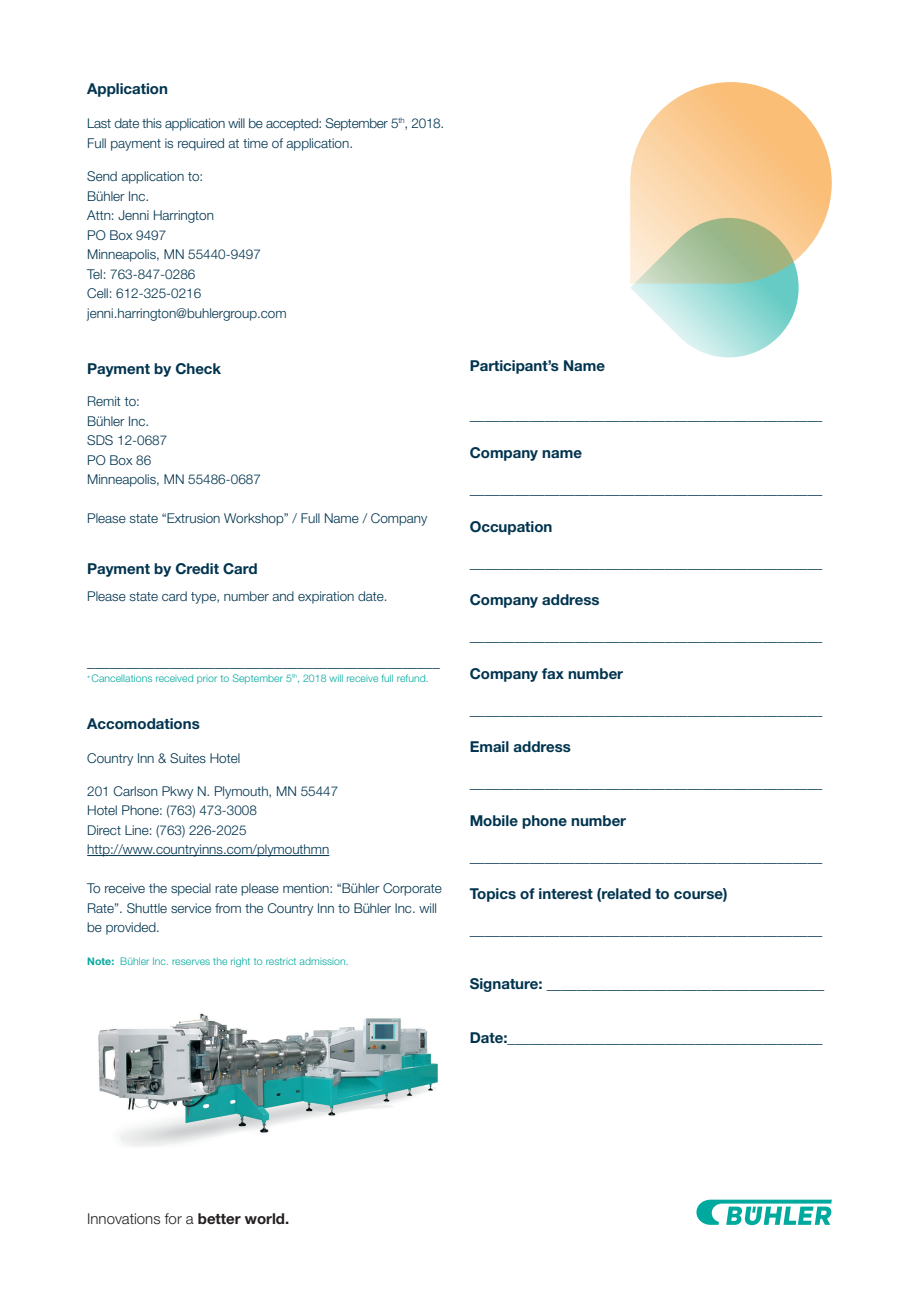
<style>
.page{position:relative;width:919px;height:1289px;background:#fff}
.page>*{position:absolute;margin:0;border:0;box-sizing:border-box;transform-origin:0 0}
.t1{font:300 15px "Helvetica Neue LT";color:#00334e}
.title_2_subtitel{font:700 15px "Helvetica Neue LT";color:#00334e}
.title_1{font:700 15px "Helvetica Neue LT";color:#00334e}
.t2{font:300 15px "Helvetica Neue LT";color:#231f20}
.additional_informati{font:700 15px "Helvetica Neue LT";color:#00334e}
.title_1-2{font:300 13.5px/19.5px "Helvetica Neue LT";color:#00334e}
.title_1-3{font:300 13.5px/20.2px "Helvetica Neue LT";letter-spacing:-.02em;color:#00334e}
.title_2_subtitel-2{font:300 13.5px "Helvetica Neue LT";color:#00334e}
.running_text{font:300 13.5px "Helvetica Neue LT";color:#00334e}
.additional_informati-2{font:300 10.5px "Helvetica Neue LT";letter-spacing:.005em;color:#00a99d}
.s1{font-size:9px}
.s2{font-weight:700}
</style>
<div class="page">
<svg style="left:696px;top:1199px;width:135px;height:26px"></svg>
<hr style="left:87px;top:855px;width:242px;height:1px;background:#00334e">
<img style="left:98px;top:1013px;width:340px;height:134px">
<svg style="left:630px;top:82px;width:201px;height:276px"></svg>
<p class="title_1" style="left:87px;top:79px;width:82px">Application</p>
<p class="title_1-3" style="left:87px;top:113px;width:358px">Last date this application will be accepted: September 5<sup>th</sup>, 2018.<br>Full payment is required at time of application.</p>
<p class="title_1-2" style="left:87px;top:166px;width:118px">Send application to:</p>
<p class="title_1-2" style="left:87px;top:186px;width:64px">Bühler Inc.</p>
<p class="title_1-2" style="left:87px;top:205px;width:128px">Attn: Jenni Harrington</p>
<p class="title_1-2" style="left:87px;top:225px;width:81px">PO Box 9497</p>
<p class="title_1-2" style="left:87px;top:244px;width:175px">Minneapolis, MN 55440-9497</p>
<p class="title_1-2" style="left:87px;top:264px;width:110px">Tel: 763-847-0286</p>
<p class="title_1-2" style="left:87px;top:283px;width:116px">Cell: 612-325-0216</p>
<p class="title_1-2" style="left:87px;top:303px;width:201px">jenni.harrington@buhlergroup.com</p>
<p class="title_2_subtitel" style="left:87px;top:359px;width:135px">Payment by Check</p>
<p class="title_1-2" style="left:87px;top:391px;width:54px">Remit to:</p>
<p class="title_1-2" style="left:87px;top:410px;width:64px">Bühler Inc.</p>
<p class="title_1-2" style="left:87px;top:430px;width:82px">SDS 12-0687</p>
<p class="title_1-2" style="left:87px;top:449px;width:66px">PO Box 86</p>
<p class="title_1-2" style="left:87px;top:469px;width:175px">Minneapolis, MN 55486-0687</p>
<p class="title_1-2" style="left:87px;top:508px;width:342px">Please state “Extrusion Workshop” / Full Name / Company</p>
<p class="title_2_subtitel" style="left:87px;top:559px;width:172px">Payment by Credit Card</p>
<p class="title_2_subtitel-2" style="left:87px;top:587px;width:302px">Please state card type, number and expiration date.</p>
<p class="t1" style="left:87px;top:653px;width:354px">_______________________________________________</p>
<p class="additional_informati-2" style="left:87px;top:671px;width:343px"><span class="s1">*</span> Cancellations received prior to September 5<sup>th</sup>, 2018 will receive full refund.</p>
<p class="additional_informati" style="left:87px;top:714px;width:114px">Accomodations</p>
<p class="running_text" style="left:87px;top:749px;width:155px">Country Inn &amp; Suites Hotel</p>
<p class="title_1-2" style="left:87px;top:780px;width:252px">201 Carlson Pkwy N. Plymouth, MN 55447</p>
<p class="title_1-2" style="left:87px;top:800px;width:171px">Hotel Phone: (763) 473-3008</p>
<p class="title_1-2" style="left:87px;top:819px;width:161px">Direct Line: (763) 226-2025</p>
<p class="title_1-2" style="left:87px;top:839px;width:243px">http://www.countryinns.com/plymouthmn</p>
<p class="title_1-2" style="left:87px;top:878px;width:356px">To receive the special rate please mention: “Bühler Corporate<br>Rate”. Shuttle service from the Country Inn to Bühler Inc. will be provided.</p>
<p class="additional_informati-2" style="left:87px;top:955px;width:263px"><span class="s2">Note:</span> Bühler Inc. reserves the right to restrict admission.</p>
<p class="title_1" style="left:469px;top:356px;width:137px">Participant’s Name</p>
<p class="t1" style="left:469px;top:406px;width:354px">_______________________________________________</p>
<p class="title_2_subtitel" style="left:469px;top:443px;width:114px">Company name</p>
<p class="t1" style="left:469px;top:479px;width:354px">_______________________________________________</p>
<p class="title_2_subtitel" style="left:469px;top:517px;width:84px">Occupation</p>
<p class="t1" style="left:469px;top:553px;width:354px">_______________________________________________</p>
<p class="title_2_subtitel" style="left:469px;top:590px;width:131px">Company address</p>
<p class="t1" style="left:469px;top:626px;width:354px">_______________________________________________</p>
<p class="title_2_subtitel" style="left:469px;top:664px;width:155px">Company fax number</p>
<p class="t1" style="left:469px;top:700px;width:354px">_______________________________________________</p>
<p class="title_2_subtitel" style="left:469px;top:737px;width:103px">Email address</p>
<p class="t1" style="left:469px;top:773px;width:354px">_______________________________________________</p>
<p class="title_2_subtitel" style="left:469px;top:811px;width:158px">Mobile phone number</p>
<p class="t1" style="left:469px;top:847px;width:354px">_______________________________________________</p>
<p class="title_2_subtitel" style="left:469px;top:884px;width:259px">Topics of interest (related to course)</p>
<p class="t1" style="left:469px;top:920px;width:354px">_______________________________________________</p>
<p class="t1" style="left:469px;top:974px;width:356px"><span class="s2">Signature:</span> _____________________________________</p>
<p class="t1" style="left:469px;top:1028px;width:354px"><span class="s2">Date:</span>__________________________________________</p>
<p class="t2" style="left:87px;top:1209px;width:203px">Innovations for a <span class="s2">better world.</span></p>
</div>
